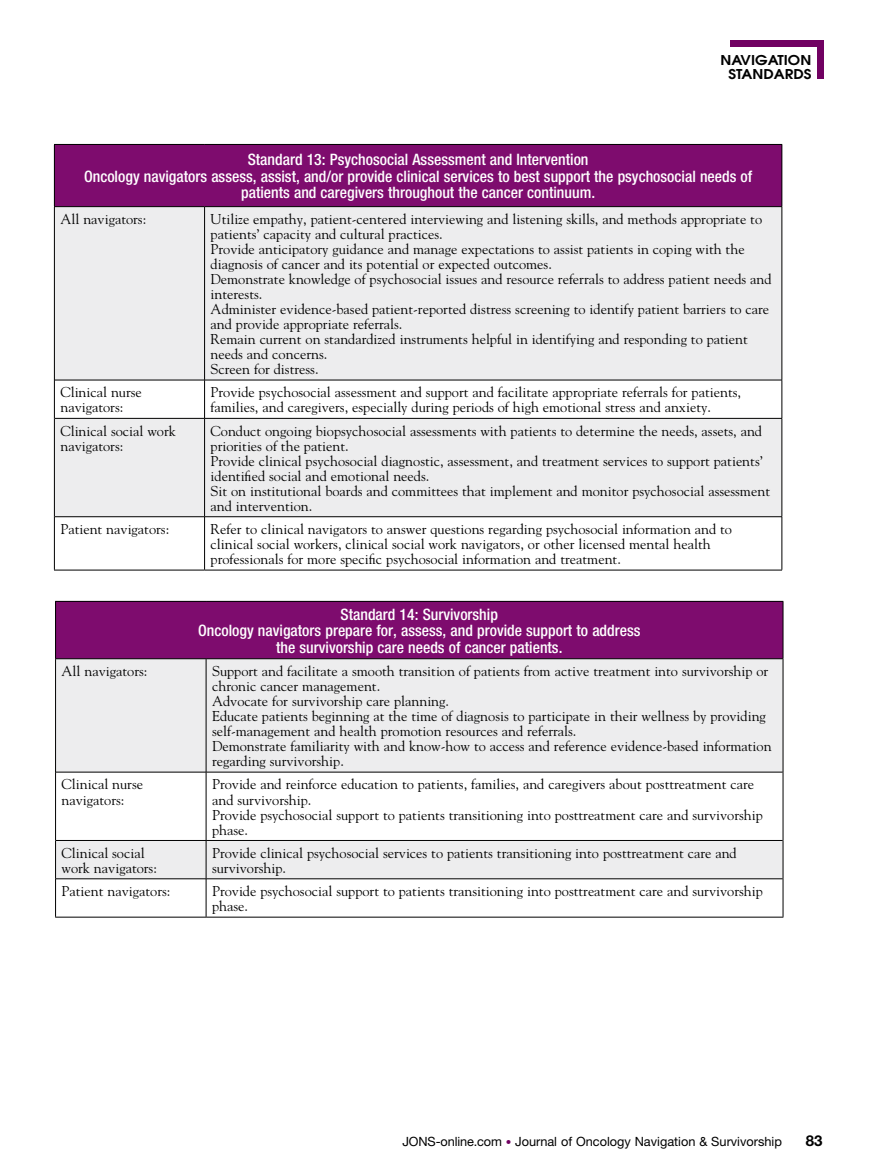
<style>
.page{position:relative;width:878px;height:1175px;background:#fff}
.page>*{position:absolute;margin:0;border:0;box-sizing:border-box;transform-origin:0 0}
.t1{font:500 condensed 15.75px/16.5px "Helvetica Neue";color:#fff;text-align:center}
.t2{font:700 15px "Helvetica Neue";color:#000}
.t3{font:14.25px/15px "Goudy";color:#000}
.t4{font:600 13.5px/14.2px "Avant Garde";color:#000;text-align:center;scale:1.1 1}
.t5{font:12.75px "Helvetica Neue";color:#000}
.s1{font-size:11.25px;color:#710162}
</style>
<div class="page">
<div style="left:730px;top:40px;width:94px;height:7px;background:#710162"></div>
<div style="left:817px;top:40px;width:7px;height:39px;background:#710162"></div>
<div style="left:54px;top:144px;width:727px;height:63px;background:#7e0c6e"></div>
<svg style="left:55px;top:207px;width:726px;height:309px;background:#eeeeef"></svg>
<hr style="left:54px;top:207px;width:1px;height:173px;background:#000">
<hr style="left:54px;top:380px;width:1px;height:38px;background:#000">
<hr style="left:54px;top:418px;width:1px;height:99px;background:#000">
<hr style="left:54px;top:517px;width:1px;height:52px;background:#000">
<hr style="left:54px;top:569px;width:150px;height:1px;background:#000">
<hr style="left:204px;top:569px;width:578px;height:1px;background:#000">
<hr style="left:781px;top:207px;width:1px;height:173px;background:#000">
<hr style="left:781px;top:380px;width:1px;height:38px;background:#000">
<hr style="left:781px;top:418px;width:1px;height:98px;background:#000">
<hr style="left:781px;top:517px;width:1px;height:52px;background:#000">
<hr style="left:204px;top:207px;width:1px;height:173px;background:#000">
<hr style="left:55px;top:380px;width:149px;height:1px;background:#000">
<hr style="left:204px;top:380px;width:578px;height:1px;background:#000">
<hr style="left:204px;top:380px;width:1px;height:38px;background:#000">
<hr style="left:55px;top:418px;width:149px;height:1px;background:#000">
<hr style="left:204px;top:418px;width:578px;height:1px;background:#000">
<hr style="left:204px;top:418px;width:1px;height:98px;background:#000">
<hr style="left:55px;top:516px;width:149px;height:1px;background:#000">
<hr style="left:204px;top:516px;width:578px;height:1px;background:#000">
<hr style="left:204px;top:517px;width:1px;height:52px;background:#000">
<hr style="left:54px;top:144px;width:150px;height:1px;background:#000">
<hr style="left:54px;top:145px;width:1px;height:61px;background:#000">
<hr style="left:204px;top:144px;width:578px;height:1px;background:#000">
<hr style="left:781px;top:145px;width:1px;height:61px;background:#000">
<hr style="left:54px;top:206px;width:150px;height:1px;background:#000">
<hr style="left:204px;top:206px;width:578px;height:1px;background:#000">
<div style="left:56px;top:601px;width:727px;height:57px;background:#7e0c6e"></div>
<svg style="left:56px;top:659px;width:726px;height:219px;fill:#ededee"></svg>
<hr style="left:55px;top:659px;width:1px;height:113px;background:#000">
<hr style="left:782px;top:659px;width:1px;height:113px;background:#000">
<hr style="left:55px;top:772px;width:1px;height:68px;background:#000">
<hr style="left:782px;top:772px;width:1px;height:68px;background:#000">
<hr style="left:55px;top:840px;width:1px;height:38px;background:#000">
<hr style="left:782px;top:840px;width:1px;height:38px;background:#000">
<hr style="left:55px;top:878px;width:1px;height:38px;background:#000">
<hr style="left:782px;top:878px;width:1px;height:38px;background:#000">
<hr style="left:55px;top:916px;width:151px;height:1px;background:#000">
<hr style="left:206px;top:916px;width:577px;height:1px;background:#000">
<hr style="left:206px;top:659px;width:1px;height:113px;background:#000">
<hr style="left:56px;top:772px;width:150px;height:1px;background:#000">
<hr style="left:206px;top:772px;width:576px;height:1px;background:#000">
<hr style="left:206px;top:772px;width:1px;height:68px;background:#000">
<hr style="left:56px;top:840px;width:150px;height:1px;background:#000">
<hr style="left:206px;top:840px;width:576px;height:1px;background:#000">
<hr style="left:206px;top:840px;width:1px;height:38px;background:#000">
<hr style="left:56px;top:878px;width:150px;height:1px;background:#000">
<hr style="left:206px;top:878px;width:576px;height:1px;background:#000">
<hr style="left:206px;top:879px;width:1px;height:37px;background:#000">
<hr style="left:55px;top:601px;width:151px;height:1px;background:#000">
<hr style="left:55px;top:601px;width:1px;height:57px;background:#000">
<hr style="left:206px;top:601px;width:577px;height:1px;background:#000">
<hr style="left:782px;top:601px;width:1px;height:57px;background:#000">
<hr style="left:55px;top:658px;width:151px;height:1px;background:#000">
<hr style="left:206px;top:658px;width:577px;height:1px;background:#000">
<p class="t4" style="left:720px;top:52px;width:84px">NAVIGATION<br>STANDARDS</p>
<p class="t1" style="left:84px;top:151px;width:669px">Standard 13: Psychosocial Assessment and Intervention<br>Oncology navigators assess, assist, and/or provide clinical services to best support the psychosocial needs of patients and caregivers throughout the cancer continuum.</p>
<p class="t3" style="left:60px;top:211px;width:87px">All navigators:</p>
<p class="t3" style="left:210px;top:211px;width:562px">Utilize empathy, patient-centered interviewing and listening skills, and methods appropriate to patients’ capacity and cultural practices.<br>Provide anticipatory guidance and manage expectations to assist patients in coping with the diagnosis of cancer and its potential or expected outcomes.<br>Demonstrate knowledge of psychosocial issues and resource referrals to address patient needs and interests.<br>Administer evidence-based patient-reported distress screening to identify patient barriers to care and provide appropriate referrals.<br>Remain current on standardized instruments helpful in identifying and responding to patient needs and concerns.<br>Screen for distress.</p>
<p class="t3" style="left:60px;top:385px;width:83px">Clinical nurse navigators:</p>
<p class="t3" style="left:210px;top:385px;width:532px">Provide psychosocial assessment and support and facilitate appropriate referrals for patients, families, and caregivers, especially during periods of high emotional stress and anxiety.</p>
<p class="t3" style="left:60px;top:423px;width:117px">Clinical social work navigators:</p>
<p class="t3" style="left:210px;top:423px;width:561px">Conduct ongoing biopsychosocial assessments with patients to determine the needs, assets, and priorities of the patient.<br>Provide clinical psychosocial diagnostic, assessment, and treatment services to support patients’ identified social and emotional needs.<br>Sit on institutional boards and committees that implement and monitor psychosocial assessment and intervention.</p>
<p class="t3" style="left:60px;top:521px;width:110px">Patient navigators:</p>
<p class="t3" style="left:210px;top:521px;width:523px">Refer to clinical navigators to answer questions regarding psychosocial information and to clinical social workers, clinical social work navigators, or other licensed mental health professionals for more specific psychosocial information and treatment.</p>
<p class="t1" style="left:198px;top:605px;width:444px">Standard 14: Survivorship<br>Oncology navigators prepare for, assess, and provide support to address the survivorship care needs of cancer patients.</p>
<p class="t3" style="left:62px;top:663px;width:87px">All navigators:</p>
<p class="t3" style="left:212px;top:663px;width:561px">Support and facilitate a smooth transition of patients from active treatment into survivorship or chronic cancer management.<br>Advocate for survivorship care planning.<br>Educate patients beginning at the time of diagnosis to participate in their wellness by providing self-management and health promotion resources and referrals.<br>Demonstrate familiarity with and know-how to access and reference evidence-based information regarding survivorship.</p>
<p class="t3" style="left:62px;top:777px;width:83px">Clinical nurse navigators:</p>
<p class="t3" style="left:212px;top:777px;width:552px">Provide and reinforce education to patients, families, and caregivers about posttreatment care and survivorship.<br>Provide psychosocial support to patients transitioning into posttreatment care and survivorship phase.</p>
<p class="t3" style="left:62px;top:845px;width:97px">Clinical social work navigators:</p>
<p class="t3" style="left:212px;top:845px;width:526px">Provide clinical psychosocial services to patients transitioning into posttreatment care and survivorship.</p>
<p class="t3" style="left:62px;top:883px;width:110px">Patient navigators:</p>
<p class="t3" style="left:212px;top:883px;width:552px">Provide psychosocial support to patients transitioning into posttreatment care and survivorship phase.</p>
<p class="t5" style="left:402px;top:1134px;width:381px">JONS-online.com <span class="s1">•</span> Journal of Oncology Navigation &amp; Survivorship</p>
<p class="t2" style="left:805px;top:1131px;width:18px">83</p>
</div>
